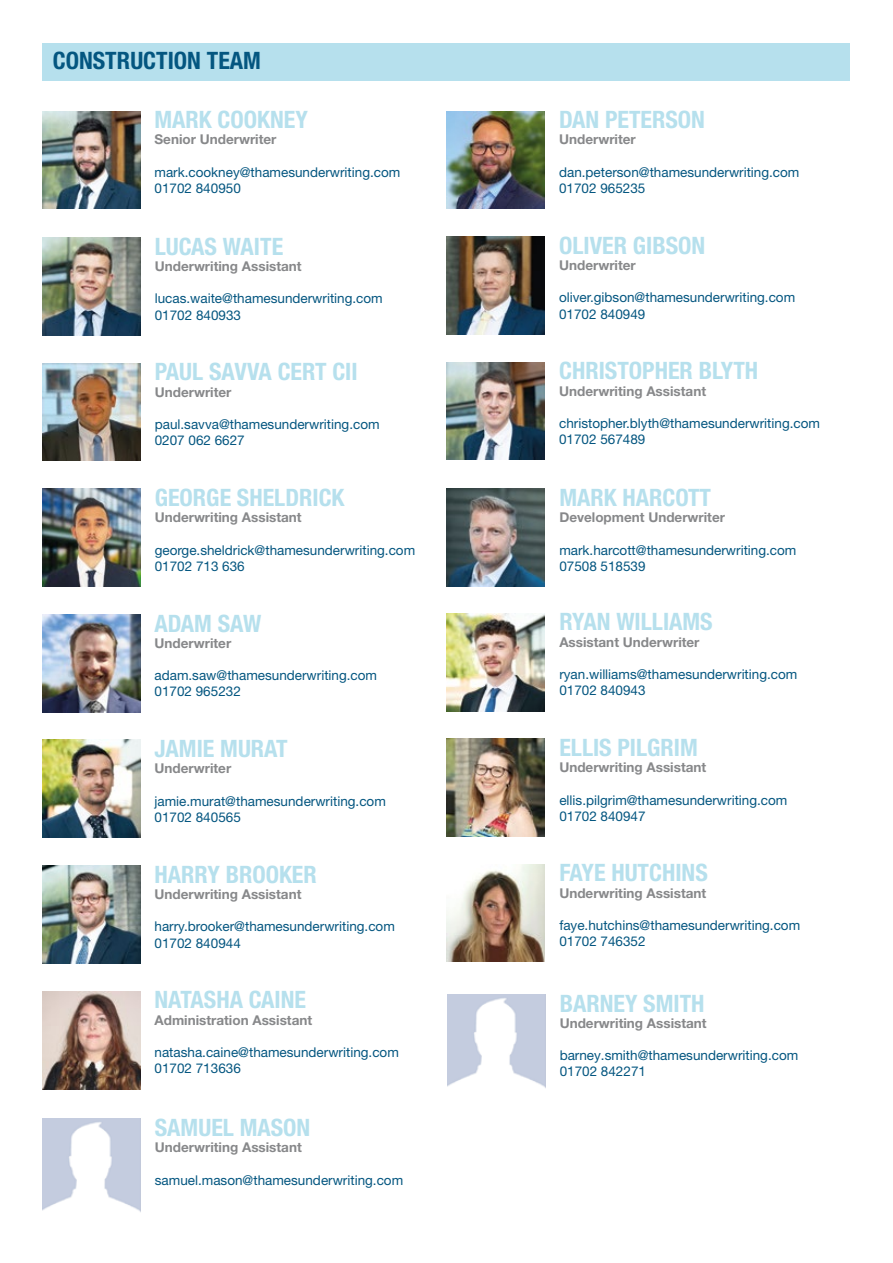
<style>
.page{position:relative;width:893px;height:1263px;background:#fff}
.page>*{position:absolute;margin:0;border:0;box-sizing:border-box;transform-origin:0 0}
.t1{font:700 condensed 24px "Helvetica Neue LT Std";color:#b6e0ed}
.t2{font:700 condensed 24px "Helvetica Neue LT Std";color:#045680}
.t3{font:13.5px/16.2px "Helvetica Neue LT Std";color:#045680}
.t4{font:700 13.5px "Helvetica Neue LT Std";color:#87888a}
</style>
<div class="page">
<div style="left:42px;top:43px;width:808px;height:37px;background:#b6e0ed"></div>
<img style="left:447px;top:613px;width:98px;height:98px">
<img style="left:42px;top:489px;width:98px;height:98px">
<img style="left:42px;top:238px;width:98px;height:97px">
<img style="left:447px;top:739px;width:98px;height:98px">
<img style="left:42px;top:991px;width:98px;height:98px">
<img style="left:447px;top:237px;width:98px;height:97px">
<img style="left:42px;top:111px;width:98px;height:98px">
<img style="left:42px;top:865px;width:98px;height:98px">
<img style="left:42px;top:740px;width:98px;height:98px">
<img style="left:447px;top:362px;width:98px;height:98px">
<img style="left:42px;top:363px;width:98px;height:98px">
<img style="left:447px;top:864px;width:98px;height:98px">
<img style="left:447px;top:111px;width:98px;height:98px">
<img style="left:447px;top:489px;width:98px;height:98px">
<img style="left:42px;top:614px;width:98px;height:98px">
<img style="left:43px;top:1119px;width:98px;height:93px">
<img style="left:448px;top:994px;width:97px;height:93px">
<h1 class="t2" style="left:53px;top:46px;width:210px">CONSTRUCTION TEAM</h1>
<h1 class="t1" style="left:155px;top:105px;width:155px">MARK COOKNEY</h1>
<p class="t4" style="left:155px;top:131px;width:123px">Senior Underwriter</p>
<p class="t3" style="left:155px;top:164px;width:247px">mark.cookney@thamesunderwriting.com<br>01702 840950</p>
<h1 class="t1" style="left:155px;top:232px;width:130px">LUCAS WAITE</h1>
<p class="t4" style="left:155px;top:258px;width:148px">Underwriting Assistant</p>
<p class="t3" style="left:155px;top:290px;width:230px">lucas.waite@thamesunderwriting.com<br>01702 840933</p>
<h1 class="t1" style="left:155px;top:357px;width:204px">PAUL SAVVA CERT CII</h1>
<p class="t4" style="left:155px;top:383px;width:78px">Underwriter</p>
<p class="t3" style="left:155px;top:416px;width:226px">paul.savva@thamesunderwriting.com<br>0207 062 6627</p>
<h1 class="t1" style="left:155px;top:483px;width:191px">GEORGE SHELDRICK</h1>
<p class="t4" style="left:155px;top:509px;width:148px">Underwriting Assistant</p>
<p class="t3" style="left:155px;top:541px;width:262px">george.sheldrick@thamesunderwriting.com<br>01702 713 636</p>
<h1 class="t1" style="left:155px;top:608px;width:108px">ADAM SAW</h1>
<p class="t4" style="left:155px;top:634px;width:78px">Underwriter</p>
<p class="t3" style="left:155px;top:667px;width:224px">adam.saw@thamesunderwriting.com<br>01702 965232</p>
<h1 class="t1" style="left:155px;top:734px;width:135px">JAMIE MURAT</h1>
<p class="t4" style="left:155px;top:760px;width:78px">Underwriter</p>
<p class="t3" style="left:155px;top:793px;width:233px">jamie.murat@thamesunderwriting.com<br>01702 840565</p>
<h1 class="t1" style="left:155px;top:860px;width:164px">HARRY BROOKER</h1>
<p class="t4" style="left:155px;top:886px;width:148px">Underwriting Assistant</p>
<p class="t3" style="left:155px;top:918px;width:242px">harry.brooker@thamesunderwriting.com<br>01702 840944</p>
<h1 class="t1" style="left:155px;top:985px;width:153px">NATASHA CAINE</h1>
<p class="t4" style="left:155px;top:1011px;width:159px">Administration Assistant</p>
<p class="t3" style="left:155px;top:1044px;width:246px">natasha.caine@thamesunderwriting.com<br>01702 713636</p>
<h1 class="t1" style="left:155px;top:1113px;width:157px">SAMUEL MASON</h1>
<p class="t4" style="left:155px;top:1139px;width:148px">Underwriting Assistant</p>
<p class="t3" style="left:155px;top:1171px;width:250px">samuel.mason@thamesunderwriting.com</p>
<h1 class="t1" style="left:559px;top:105px;width:147px">DAN PETERSON</h1>
<p class="t4" style="left:559px;top:131px;width:78px">Underwriter</p>
<p class="t3" style="left:559px;top:164px;width:242px">dan.peterson@thamesunderwriting.com<br>01702 965235</p>
<h1 class="t1" style="left:559px;top:231px;width:148px">OLIVER GIBSON</h1>
<p class="t4" style="left:559px;top:257px;width:78px">Underwriter</p>
<p class="t3" style="left:559px;top:289px;width:238px">oliver.gibson@thamesunderwriting.com<br>01702 840949</p>
<h1 class="t1" style="left:559px;top:356px;width:201px">CHRISTOPHER BLYTH</h1>
<p class="t4" style="left:559px;top:382px;width:148px">Underwriting Assistant</p>
<p class="t3" style="left:559px;top:415px;width:262px">christopher.blyth@thamesunderwriting.com<br>01702 567489</p>
<h1 class="t1" style="left:559px;top:483px;width:153px">MARK HARCOTT</h1>
<p class="t4" style="left:559px;top:509px;width:167px">Development Underwriter</p>
<p class="t3" style="left:559px;top:541px;width:239px">mark.harcott@thamesunderwriting.com<br>07508 518539</p>
<h1 class="t1" style="left:559px;top:607px;width:155px">RYAN WILLIAMS</h1>
<p class="t4" style="left:559px;top:633px;width:142px">Assistant Underwriter</p>
<p class="t3" style="left:559px;top:666px;width:240px">ryan.williams@thamesunderwriting.com<br>01702 840943</p>
<h1 class="t1" style="left:559px;top:733px;width:140px">ELLIS PILGRIM</h1>
<p class="t4" style="left:559px;top:759px;width:148px">Underwriting Assistant</p>
<p class="t3" style="left:559px;top:791px;width:230px">ellis.pilgrim@thamesunderwriting.com<br>01702 840947</p>
<h1 class="t1" style="left:559px;top:858px;width:150px">FAYE HUTCHINS</h1>
<p class="t4" style="left:559px;top:884px;width:148px">Underwriting Assistant</p>
<p class="t3" style="left:559px;top:917px;width:242px">faye.hutchins@thamesunderwriting.com<br>01702 746352</p>
<h1 class="t1" style="left:560px;top:988px;width:146px">BARNEY SMITH</h1>
<p class="t4" style="left:560px;top:1015px;width:148px">Underwriting Assistant</p>
<p class="t3" style="left:560px;top:1047px;width:240px">barney.smith@thamesunderwriting.com<br>01702 842271</p>
</div>
